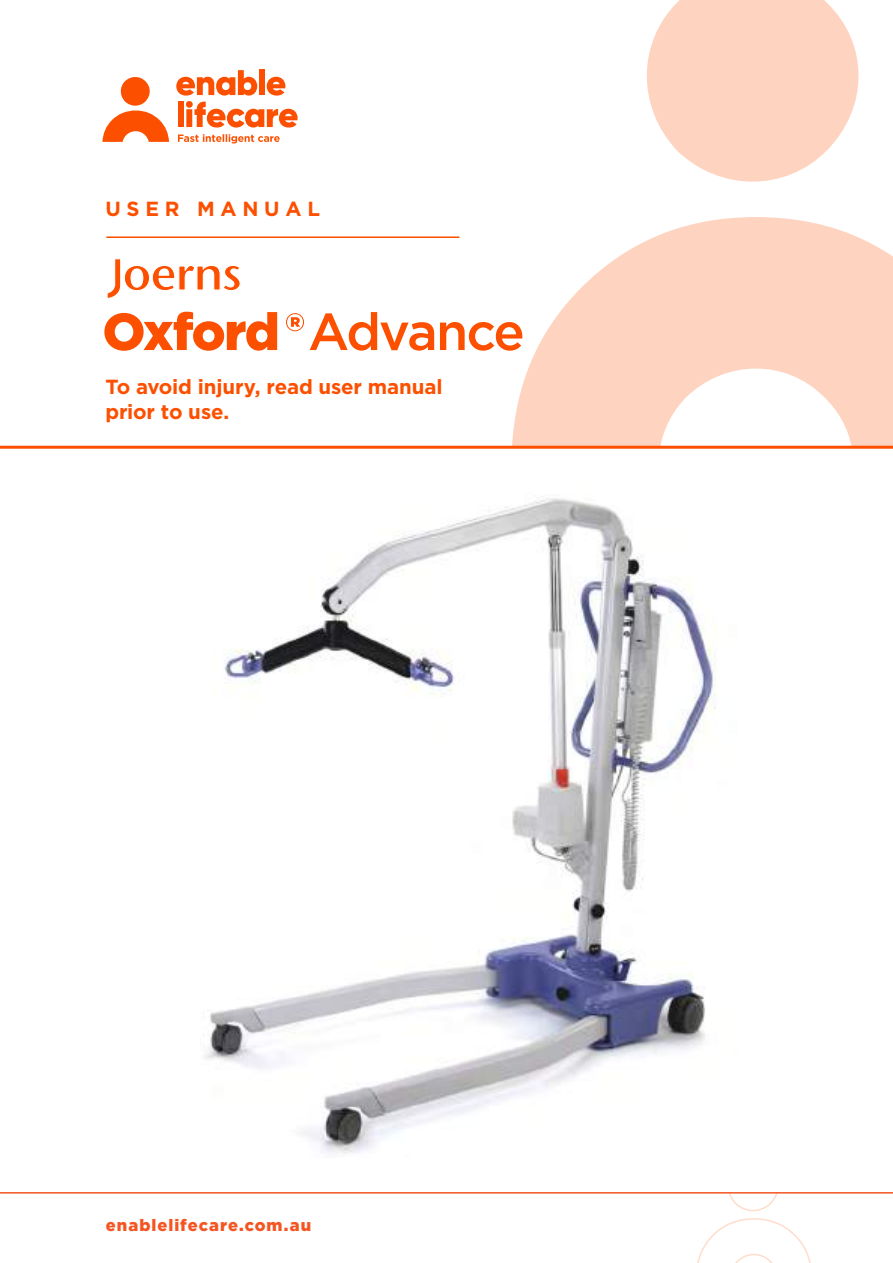
<style>
.page{position:relative;width:893px;height:1263px;background:#fff}
.page>*{position:absolute;margin:0;border:0;box-sizing:border-box;transform-origin:0 0}
.t1{font:900 52.5px "Gotham";letter-spacing:-.03em;color:#f45522}
.t2{font:900 52.05px "Gotham";letter-spacing:-.035em;color:#fc5000}
.t3{font:700 21px "Gotham";letter-spacing:-.005em;color:#f45522}
.t4{font:700 21px "Gotham";letter-spacing:.25em;color:#f45522}
.t5{font:700 20.4px/24.5px "Gotham";letter-spacing:-.01em;color:#fc5000}
.t6{font:900 16.5px "Gotham";letter-spacing:.06em;color:#f45522}
.s1{font-weight:500}
</style>
<div class="page">
<img style="left:204px;top:498px;width:513px;height:656px">
<svg style="left:0;top:236px;width:893px;height:213px"></svg>
<svg style="left:512px;top:217px;width:381px;height:230px;fill:#fed3c0"></svg>
<svg style="left:647px;top:0;width:212px;height:182px"></svg>
<svg style="left:102px;top:77px;width:67px;height:65px"></svg>
<div style="left:259px;top:69px;width:6px;height:26px;background:#fc5000"></div>
<svg style="left:176px;top:70px;width:122px;height:58px"></svg>
<svg style="left:178px;top:134px;width:102px;height:10px"></svg>
<hr style="left:106px;top:236px;width:353px;height:2px;background:#fc5000">
<svg style="left:695px;top:1193px;width:118px;height:70px"></svg>
<hr style="left:0;top:1192px;width:893px;height:1px;background:#f45522">
<svg style="left:106px;top:258px;width:135px;height:42px"></svg>
<p class="t4" style="left:106px;top:195px;width:216px">USER MANUAL</p>
<p class="t5" style="left:105px;top:197px;width:216px">U S E R M A N U A L</p>
<h2 class="t2" style="left:102px;top:296px;width:424px">Oxford® <span class="s1">Advance</span></h2>
<p class="t5" style="left:105px;top:375px;width:339px">To avoid injury, read user manual prior to use.</p>
<h1 class="t1" style="left:104px;top:298px;width:262px">to go here</h1>
<p class="t3" style="left:105px;top:373px;width:325px">Product description to go here</p>
<p class="t6" style="left:106px;top:1213px;width:207px">enablelifecare.com.au</p>
</div>
